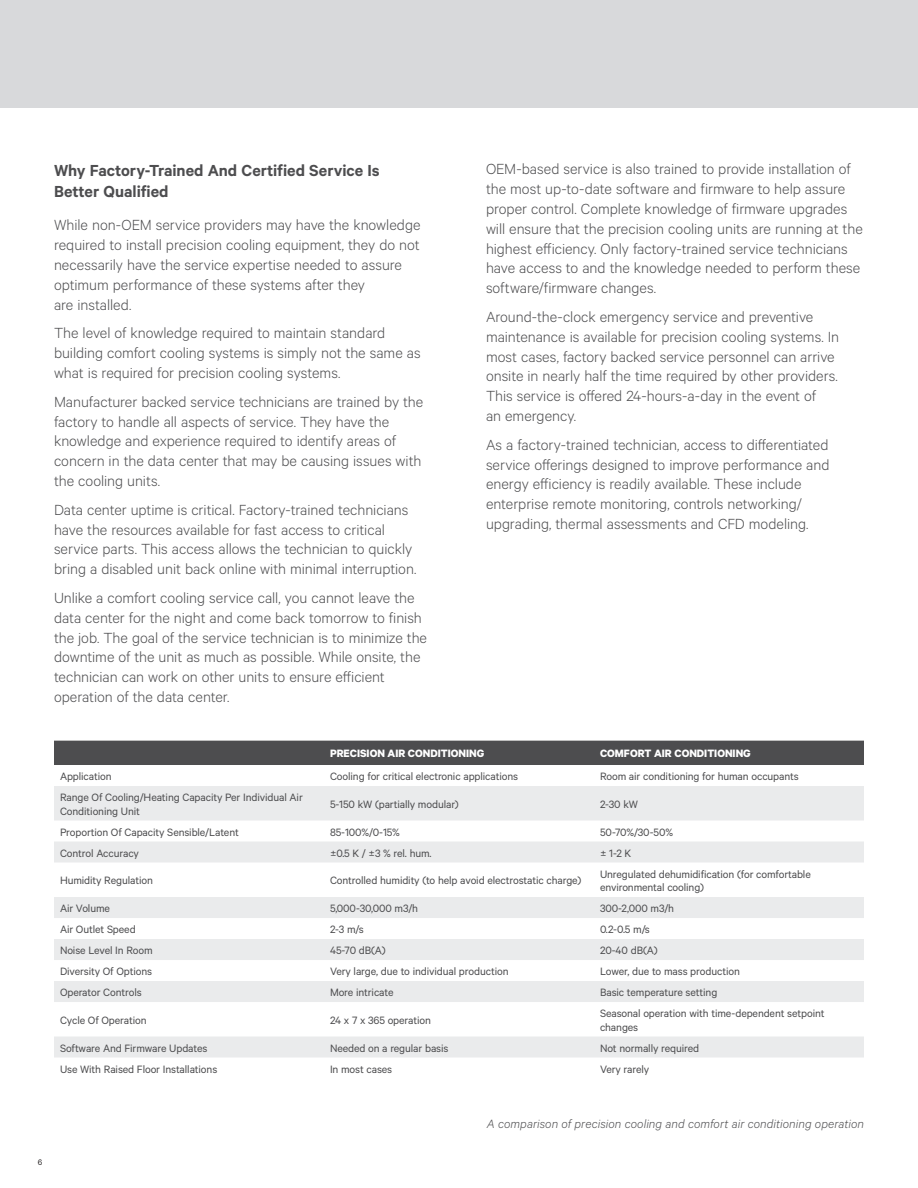
<style>
.page{position:relative;width:918px;height:1188px;background:#fff}
.page>*{position:absolute;margin:0;border:0;box-sizing:border-box;transform-origin:0 0}
.t1{font:600 18px/21.6px "Calibre";color:#4d4d4f}
.t2{font:300 16.5px/19.8px "Calibre";color:#4d4d4f}
.t3{font:italic 300 13.5px "Calibre";letter-spacing:.005em;color:#4d4d4f}
.t4{font:12px/13.5px "Calibre";letter-spacing:-.01em;color:#4d4d4f}
.t5{font:700 12px "Calibre";color:#fff}
.t6{font:9px "Calibre";color:#231f20}
</style>
<div class="page">
<div style="left:0;top:0;width:918px;height:108px;background:#d8d9db"></div>
<div style="left:54px;top:741px;width:810px;height:24px;background:#4d4d4f"></div>
<svg style="left:54px;top:786px;width:810px;height:272px;fill:#eaebec"></svg>
<p class="t1" style="left:54px;top:159px;width:327px">Why Factory-Trained And Certified Service Is<br>Better Qualified</p>
<p class="t2" style="left:54px;top:215px;width:368px">While non-OEM service providers may have the knowledge required to install precision cooling equipment, they do not necessarily have the service expertise needed to assure optimum performance of these systems after they<br>are installed.</p>
<p class="t2" style="left:54px;top:323px;width:368px">The level of knowledge required to maintain standard building comfort cooling systems is simply not the same as what is required for precision cooling systems.</p>
<p class="t2" style="left:54px;top:391px;width:371px">Manufacturer backed service technicians are trained by the factory to handle all aspects of service. They have the knowledge and experience required to identify areas of concern in the data center that may be causing issues with the cooling units.</p>
<p class="t2" style="left:54px;top:499px;width:364px">Data center uptime is critical. Factory-trained technicians have the resources available for fast access to critical service parts. This access allows the technician to quickly bring a disabled unit back online with minimal interruption.</p>
<p class="t2" style="left:54px;top:587px;width:375px">Unlike a comfort cooling service call, you cannot leave the data center for the night and come back tomorrow to finish the job. The goal of the service technician is to minimize the downtime of the unit as much as possible. While onsite, the technician can work on other units to ensure efficient operation of the data center.</p>
<p class="t2" style="left:486px;top:159px;width:378px">OEM-based service is also trained to provide installation of the most up-to-date software and firmware to help assure proper control. Complete knowledge of firmware upgrades will ensure that the precision cooling units are running at the highest efficiency. Only factory-trained service technicians have access to and the knowledge needed to perform these software/firmware changes.</p>
<p class="t2" style="left:486px;top:306px;width:355px">Around-the-clock emergency service and preventive maintenance is available for precision cooling systems. In most cases, factory backed service personnel can arrive onsite in nearly half the time required by other providers.<br>This service is offered 24-hours-a-day in the event of<br>an emergency.</p>
<p class="t2" style="left:486px;top:434px;width:345px">As a factory-trained technician, access to differentiated service offerings designed to improve performance and energy efficiency is readily available. These include enterprise remote monitoring, controls networking/ upgrading, thermal assessments and CFD modeling.</p>
<p class="t6" style="left:38px;top:1157px;width:6px">6</p>
<p class="t5" style="left:330px;top:746px;width:156px">PRECISION AIR CONDITIONING</p>
<p class="t5" style="left:600px;top:746px;width:152px">COMFORT AIR CONDITIONING</p>
<p class="t4" style="left:60px;top:769px;width:53px">Application</p>
<p class="t4" style="left:330px;top:769px;width:190px">Cooling for critical electronic applications</p>
<p class="t4" style="left:600px;top:769px;width:200px">Room air conditioning for human occupants</p>
<p class="t4" style="left:60px;top:790px;width:244px">Range Of Cooling/Heating Capacity Per Individual Air<br>Conditioning Unit</p>
<p class="t4" style="left:330px;top:797px;width:130px">5-150 kW (partially modular)</p>
<p class="t4" style="left:600px;top:797px;width:40px">2-30 kW</p>
<p class="t4" style="left:60px;top:825px;width:180px">Proportion Of Capacity Sensible/Latent</p>
<p class="t4" style="left:330px;top:825px;width:71px">85-100%/0-15%</p>
<p class="t4" style="left:600px;top:825px;width:75px">50-70%/30-50%</p>
<p class="t4" style="left:60px;top:846px;width:81px">Control Accuracy</p>
<p class="t4" style="left:330px;top:846px;width:103px">±0.5 K / ±3 % rel. hum.</p>
<p class="t4" style="left:600px;top:846px;width:33px">± 1-2 K</p>
<p class="t4" style="left:60px;top:873px;width:94px">Humidity Regulation</p>
<p class="t4" style="left:330px;top:873px;width:253px">Controlled humidity (to help avoid electrostatic charge)</p>
<p class="t4" style="left:600px;top:867px;width:212px">Unregulated dehumidification (for comfortable environmental cooling)</p>
<p class="t4" style="left:60px;top:901px;width:52px">Air Volume</p>
<p class="t4" style="left:330px;top:901px;width:90px">5,000-30,000 m3/h</p>
<p class="t4" style="left:600px;top:901px;width:76px">300-2,000 m3/h</p>
<p class="t4" style="left:60px;top:922px;width:77px">Air Outlet Speed</p>
<p class="t4" style="left:330px;top:922px;width:35px">2-3 m/s</p>
<p class="t4" style="left:600px;top:922px;width:51px">0.2-0.5 m/s</p>
<p class="t4" style="left:60px;top:943px;width:94px">Noise Level In Room</p>
<p class="t4" style="left:330px;top:943px;width:57px">45-70 dB(A)</p>
<p class="t4" style="left:600px;top:943px;width:59px">20-40 dB(A)</p>
<p class="t4" style="left:60px;top:964px;width:94px">Diversity Of Options</p>
<p class="t4" style="left:330px;top:964px;width:180px">Very large, due to individual production</p>
<p class="t4" style="left:600px;top:964px;width:141px">Lower, due to mass production</p>
<p class="t4" style="left:60px;top:985px;width:83px">Operator Controls</p>
<p class="t4" style="left:330px;top:985px;width:65px">More intricate</p>
<p class="t4" style="left:600px;top:985px;width:119px">Basic temperature setting</p>
<p class="t4" style="left:60px;top:1013px;width:88px">Cycle Of Operation</p>
<p class="t4" style="left:330px;top:1013px;width:102px">24 x 7 x 365 operation</p>
<p class="t4" style="left:600px;top:1006px;width:226px">Seasonal operation with time-dependent setpoint changes</p>
<p class="t4" style="left:60px;top:1041px;width:149px">Software And Firmware Updates</p>
<p class="t4" style="left:330px;top:1041px;width:120px">Needed on a regular basis</p>
<p class="t4" style="left:600px;top:1041px;width:101px">Not normally required</p>
<p class="t4" style="left:60px;top:1062px;width:159px">Use With Raised Floor Installations</p>
<p class="t4" style="left:330px;top:1062px;width:64px">In most cases</p>
<p class="t4" style="left:600px;top:1062px;width:51px">Very rarely</p>
<p class="t3" style="left:487px;top:1116px;width:378px">A comparison of precision cooling and comfort air conditioning operation</p>
</div>
